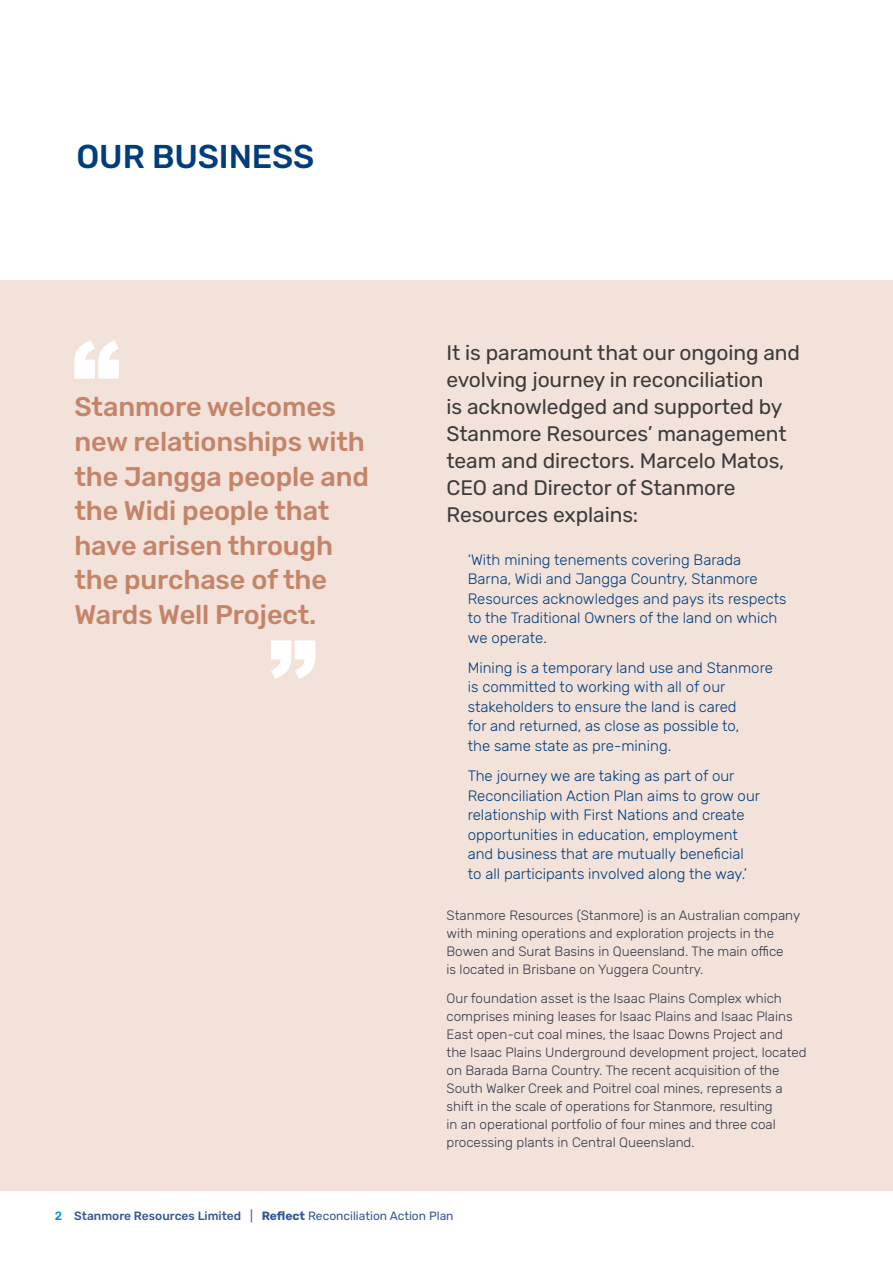
<style>
.page{position:relative;width:893px;height:1263px;background:#fff}
.page>*{position:absolute;margin:0;border:0;box-sizing:border-box;transform-origin:0 0}
.t1{font:500 33px "Rubik";letter-spacing:-.005em;color:#003d7c}
.t2{font:500 27px/34.5px "Rubik";letter-spacing:-.005em;color:#c58468}
.t3{font:21px/27px "Rubik";letter-spacing:-.005em;color:#3c3c3b}
.t4{font:300 15px/19.5px "Rubik";color:#003d7c}
.t5{font:300 13.5px/18px "Rubik";color:#353949}
.t6{font:12px "Rubik";color:#375893}
.s1{font-weight:500;color:#0092d4}
.s2{font-weight:500}
.s3{font-weight:700}
</style>
<div class="page">
<div style="left:0;top:281px;width:893px;height:910px;background:#f2e2da"></div>
<svg style="left:74px;top:340px;width:45px;height:39px"></svg>
<svg style="left:271px;top:640px;width:44px;height:39px"></svg>
<h1 class="t1" style="left:77px;top:138px;width:239px">OUR BUSINESS</h1>
<h2 class="t2" style="left:74px;top:391px;width:296px">Stanmore welcomes new relationships with the Jangga people and the Widi people that have arisen through the purchase of the<br>Wards Well Project.</h2>
<h3 class="t3" style="left:446px;top:340px;width:355px">It is paramount that our ongoing and evolving journey in reconciliation<br>is acknowledged and supported by<br>Stanmore Resources’ management team and directors. Marcelo Matos,<br>CEO and Director of Stanmore<br>Resources explains:</h3>
<p class="t4" style="left:468px;top:550px;width:320px">‘With mining tenements covering Barada Barna, Widi and Jangga Country, Stanmore Resources acknowledges and pays its respects to the Traditional Owners of the land on which we operate.</p>
<p class="t4" style="left:468px;top:658px;width:307px">Mining is a temporary land use and Stanmore is committed to working with all of our stakeholders to ensure the land is cared<br>for and returned, as close as possible to,<br>the same state as pre-mining.</p>
<p class="t4" style="left:468px;top:766px;width:294px">The journey we are taking as part of our Reconciliation Action Plan aims to grow our relationship with First Nations and create opportunities in education, employment and business that are mutually beneficial to all participants involved along the way.’</p>
<p class="t5" style="left:446px;top:906px;width:355px">Stanmore Resources (Stanmore) is an Australian company with mining operations and exploration projects in the Bowen and Surat Basins in Queensland. The main office<br>is located in Brisbane on Yuggera Country.</p>
<p class="t5" style="left:446px;top:989px;width:362px">Our foundation asset is the Isaac Plains Complex which comprises mining leases for Isaac Plains and Isaac Plains East open-cut coal mines, the Isaac Downs Project and<br>the Isaac Plains Underground development project, located on Barada Barna Country. The recent acquisition of the South Walker Creek and Poitrel coal mines, represents a shift in the scale of operations for Stanmore, resulting<br>in an operational portfolio of four mines and three coal processing plants in Central Queensland.</p>
<p class="t6" style="left:55px;top:1209px;width:400px"><span class="s1">2</span> <span class="s2">Stanmore Resources Limited</span> | <span class="s3">Reflect</span> Reconciliation Action Plan</p>
</div>
